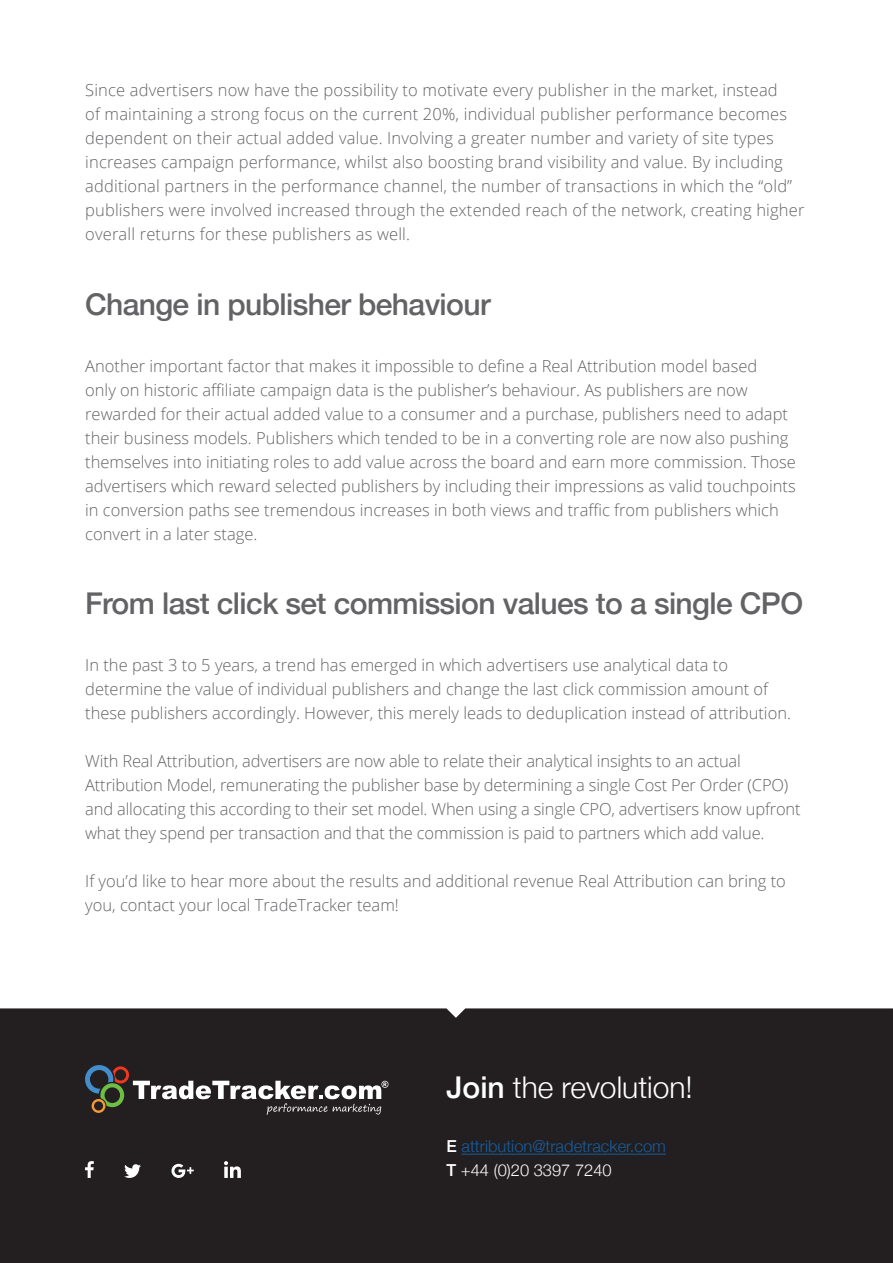
<style>
.page{position:relative;width:893px;height:1263px;background:#fff}
.page>*{position:absolute;margin:0;border:0;box-sizing:border-box;transform-origin:0 0}
.Heading_2{font:500 30px "Helvetica Neue";letter-spacing:-.02em;color:#636366}
.Heading_2-2{font:300 30px "Helvetica Neue";color:#fff}
.Body{font:300 16.5px/24px "Open Sans";color:#636366}
.Heading_3{font:300 16.5px "Helvetica Neue";color:#175d9e}
.Heading_3-2{font:300 16.5px "Helvetica Neue";color:#fff}
.s1{font-weight:500}
.s2{font-weight:500;color:#fff}
</style>
<div class="page">
<div style="left:0;top:1008px;width:893px;height:255px;background:#231f20"></div>
<hr style="left:461px;top:1154px;width:205px;height:1px;background:#175d9e">
<svg style="left:85px;top:1065px;width:303px;height:50px;background:#494646"></svg>
<svg style="left:85px;top:1161px;width:9px;height:17px"></svg>
<svg style="left:124px;top:1164px;width:17px;height:14px"></svg>
<svg style="left:171px;top:1164px;width:23px;height:14px"></svg>
<svg style="left:224px;top:1161px;width:17px;height:17px"></svg>
<p class="Body" style="left:85px;top:78px;width:721px">Since advertisers now have the possibility to motivate every publisher in the market, instead<br>of maintaining a strong focus on the current 20%, individual publisher performance becomes dependent on their actual added value. Involving a greater number and variety of site types increases campaign performance, whilst also boosting brand visibility and value. By including additional partners in the performance channel, the number of transactions in which the “old” publishers were involved increased through the extended reach of the network, creating higher overall returns for these publishers as well.</p>
<p class="Heading_2" style="left:85px;top:280px;width:407px">Change in publisher behaviour</p>
<p class="Body" style="left:85px;top:353px;width:712px">Another important factor that makes it impossible to define a Real Attribution model based<br>only on historic affiliate campaign data is the publisher’s behaviour. As publishers are now rewarded for their actual added value to a consumer and a purchase, publishers need to adapt their business models. Publishers which tended to be in a converting role are now also pushing themselves into initiating roles to add value across the board and earn more commission. Those advertisers which reward selected publishers by including their impressions as valid touchpoints in conversion paths see tremendous increases in both views and traffic from publishers which convert in a later stage.</p>
<p class="Heading_2" style="left:85px;top:579px;width:720px">From last click set commission values to a single CPO</p>
<p class="Body" style="left:85px;top:653px;width:707px">In the past 3 to 5 years, a trend has emerged in which advertisers use analytical data to determine the value of individual publishers and change the last click commission amount of these publishers accordingly. However, this merely leads to deduplication instead of attribution.</p>
<p class="Body" style="left:85px;top:749px;width:717px">With Real Attribution, advertisers are now able to relate their analytical insights to an actual Attribution Model, remunerating the publisher base by determining a single Cost Per Order (CPO) and allocating this according to their set model. When using a single CPO, advertisers know upfront what they spend per transaction and that the commission is paid to partners which add value.</p>
<p class="Body" style="left:85px;top:869px;width:702px">If you’d like to hear more about the results and additional revenue Real Attribution can bring to you, contact your local TradeTracker team!</p>
<p class="Heading_2-2" style="left:446px;top:1063px;width:248px"><span class="s1">Join</span> the revolution!</p>
<p class="Heading_3" style="left:446px;top:1133px;width:221px"><span class="s2">E</span> attribution@tradetracker.com</p>
<p class="Heading_3-2" style="left:446px;top:1157px;width:167px"><span class="s1">T</span> +44 (0)20 3397 7240</p>
</div>
